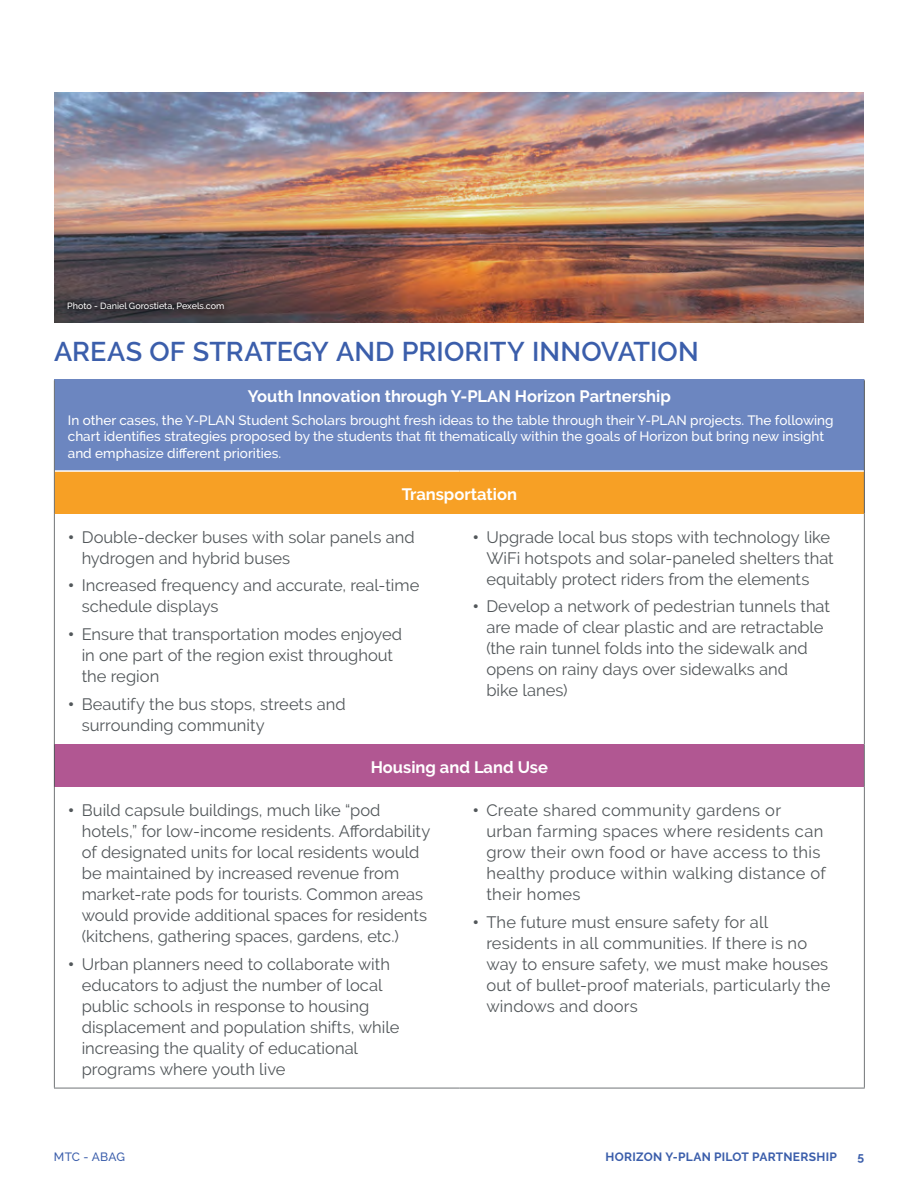
<style>
.page{position:relative;width:918px;height:1188px;background:#fff}
.page>*{position:absolute;margin:0;border:0;box-sizing:border-box;transform-origin:0 0}
.t1{font:600 27px "Raleway";letter-spacing:.005em;color:#3b5eab}
.t2{font:16.5px/21px "Raleway";color:#52575a}
.t3{font:16.5px/21px "Raleway";letter-spacing:.02em;color:#52575a}
.t4{font:700 16.5px "Raleway";color:#fff}
.t5{font:500 13.5px/16.2px "Raleway";color:#fff}
.t6{font:700 12px "Raleway";letter-spacing:.025em;color:#3b5eab}
.t7{font:500 12px "Raleway";letter-spacing:.015em;color:#3b5eab}
.t8{font:500 9px "Raleway";color:#fff}
.s1{font-weight:900}
</style>
<div class="page">
<div style="left:54px;top:380px;width:810px;height:91px;background:#6c86c0"></div>
<div style="left:54px;top:471px;width:810px;height:43px;background:#f7a025"></div>
<div style="left:54px;top:744px;width:810px;height:43px;background:#b15792"></div>
<hr style="left:55px;top:470px;width:404px;height:2px;background:#fff">
<hr style="left:459px;top:470px;width:405px;height:2px;background:#fff">
<hr style="left:54px;top:380px;width:1px;height:91px;background:#717577">
<hr style="left:54px;top:471px;width:1px;height:43px;background:#717577">
<hr style="left:54px;top:514px;width:1px;height:230px;background:#717577">
<hr style="left:864px;top:514px;width:1px;height:230px;background:#717577">
<hr style="left:864px;top:744px;width:1px;height:43px;background:#717577">
<hr style="left:54px;top:787px;width:1px;height:301px;background:#717577">
<hr style="left:864px;top:787px;width:1px;height:301px;background:#717577">
<hr style="left:864px;top:380px;width:1px;height:91px;background:#52575a">
<hr style="left:864px;top:471px;width:1px;height:43px;background:#52575a">
<hr style="left:54px;top:744px;width:1px;height:43px;background:#52575a">
<hr style="left:54px;top:1088px;width:405px;height:1px;background:#717577">
<hr style="left:459px;top:1088px;width:406px;height:1px;background:#717577">
<img style="left:54px;top:93px;width:810px;height:229px">
<svg style="left:62px;top:296px;width:167px;height:19px;background:#393439"></svg>
<p class="t8" style="left:67px;top:301px;width:159px">Photo - Daniel Gorostieta, Pexels.com</p>
<h1 class="t1" style="left:54px;top:336px;width:646px">AREAS OF STRATEGY AND PRIORITY INNOVATION</h1>
<p class="t4" style="left:248px;top:387px;width:425px">Youth Innovation through Y-PLAN Horizon Partnership</p>
<p class="t5" style="left:68px;top:412px;width:767px">In other cases, the Y-PLAN Student Scholars brought fresh ideas to the table through their Y-PLAN projects. The following chart identifies strategies proposed by the students that fit thematically within the goals of Horizon but bring new insight and emphasize different priorities.</p>
<p class="t4" style="left:402px;top:485px;width:117px">Transportation</p>
<p class="t2" style="left:82px;top:526px;width:334px;text-indent:-13px"><span class="s1">•</span> Double-decker buses with solar panels and hydrogen and hybrid buses</p>
<p class="t2" style="left:82px;top:575px;width:339px;text-indent:-13px"><span class="s1">•</span> Increased frequency and accurate, real-time schedule displays</p>
<p class="t2" style="left:82px;top:624px;width:322px;text-indent:-13px"><span class="s1">•</span> Ensure that transportation modes enjoyed in one part of the region exist throughout the region</p>
<p class="t2" style="left:82px;top:693px;width:265px;text-indent:-13px"><span class="s1">•</span> Beautify the bus stops, streets and surrounding community</p>
<p class="t2" style="left:486px;top:526px;width:349px;text-indent:-13px"><span class="s1">•</span> Upgrade local bus stops with technology like<br>WiFi hotspots and solar-paneled shelters that equitably protect riders from the elements</p>
<p class="t2" style="left:486px;top:596px;width:345px;text-indent:-13px"><span class="s1">•</span> Develop a network of pedestrian tunnels that are made of clear plastic and are retractable (the rain tunnel folds into the sidewalk and opens on rainy days over sidewalks and<br>bike lanes)</p>
<p class="t4" style="left:371px;top:758px;width:179px">Housing and Land Use</p>
<p class="t2" style="left:82px;top:800px;width:350px;text-indent:-13px"><span class="s1">•</span> Build capsule buildings, much like “pod hotels,” for low-income residents. Affordability of designated units for local residents would be maintained by increased revenue from market-rate pods for tourists. Common areas would provide additional spaces for residents (kitchens, gathering spaces, gardens, etc.)</p>
<p class="t2" style="left:82px;top:953px;width:319px;text-indent:-13px"><span class="s1">•</span> Urban planners need to collaborate with educators to adjust the number of local public schools in response to housing displacement and population shifts, while increasing the quality of educational programs where youth live</p>
<p class="t3" style="left:486px;top:800px;width:341px;text-indent:-13px"><span class="s1">•</span> Create shared community gardens or urban farming spaces where residents can grow their own food or have access to this healthy produce within walking distance of their homes</p>
<p class="t2" style="left:486px;top:911px;width:346px;text-indent:-13px"><span class="s1">•</span> The future must ensure safety for all residents in all communities. If there is no way to ensure safety, we must make houses out of bullet-proof materials, particularly the windows and doors</p>
<p class="t7" style="left:54px;top:1150px;width:72px">MTC - ABAG</p>
<p class="t6" style="left:605px;top:1150px;width:233px">HORIZON Y-PLAN PILOT PARTNERSHIP</p>
<p class="t6" style="left:857px;top:1150px;width:8px">5</p>
</div>
